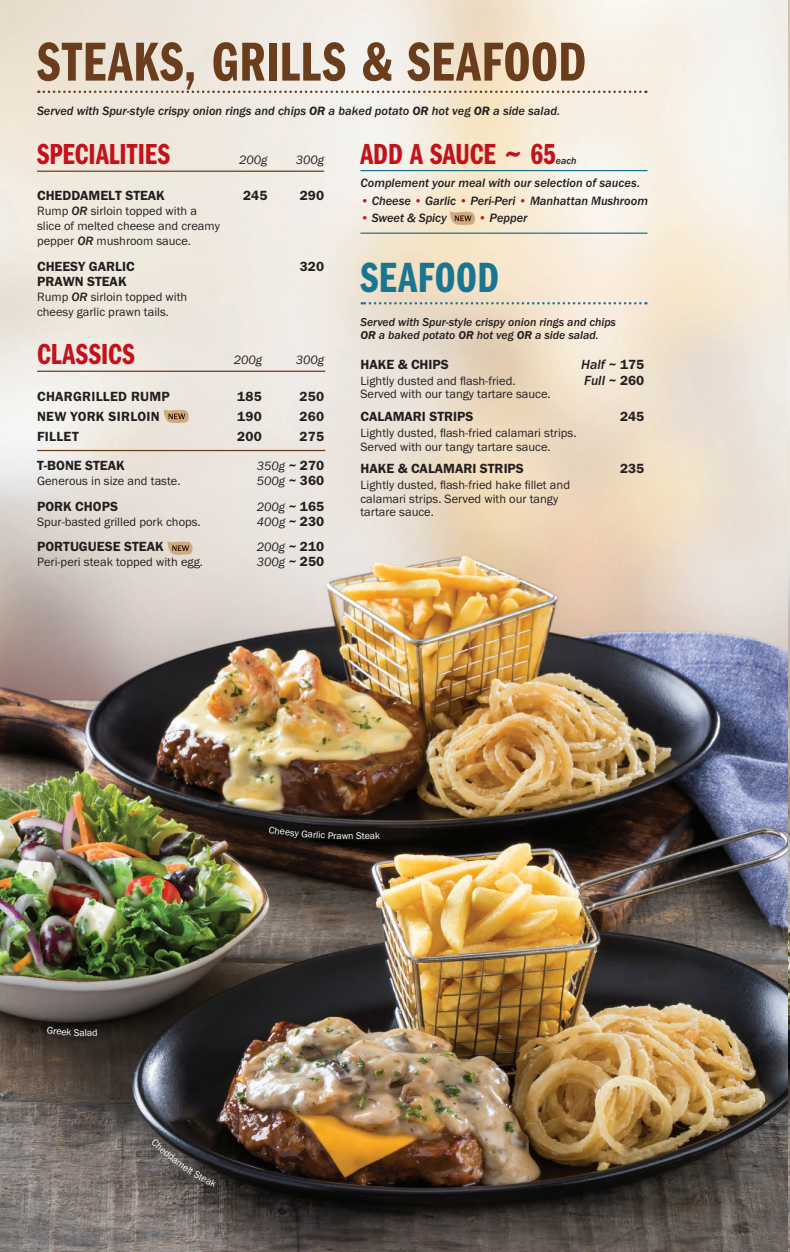
<style>
.page{position:relative;width:790px;height:1252px;background:#fff}
.page>*{position:absolute;margin:0;border:0;box-sizing:border-box;transform-origin:0 0}
.t1{font:56.75px "Franklin Gothic URW Com Dem";letter-spacing:.01em;color:#6a3e1d}
.t2{font:43.75px "Franklin Gothic URW Com Dem";letter-spacing:.01em;color:#1a7690}
.t3{font:30.12px "Franklin Gothic URW Com Dem";color:#c4121a}
.t4{font:30px "Franklin Gothic URW Com Dem";color:#c4121a}
.t5{font:13.75px "Franklin Gothic URW Dem";color:#231f20}
.t6{font:13.75px "Franklin Gothic URW Dem";letter-spacing:.02em;color:#231f20}
.t7{font:13.75px "Franklin Gothic URW Med Ita";color:#231f20}
.t8{font:12.5px/15px "Franklin Gothic URW Boo";color:#231f20}
.t9{font:12.5px "Franklin Gothic URW Med Ita";color:#231f20}
.t10{font:12.5px "Franklin Gothic URW Boo Ita";color:#231f20}
.t11{font:11.88px/13.8px "Franklin Gothic URW Med Ita";color:#231f20}
.t12{font:10px "Franklin Gothic URW Boo";color:#fff}
.t13{font:10px "Franklin Gothic URW Med Ita";color:#231f20}
.s1{font-family:"Franklin Gothic URW Dem Ita"}
.s2{font-family:"Franklin Gothic URW Med Ita"}
.s3{color:#c4121a}
.s4{font-family:"Franklin Gothic URW Med Ita";font-size:13.75px}
.s5{font-family:"Franklin Gothic URW Dem";font-size:13.75px}
.s6{font-family:"Franklin Gothic URW Dem"}
</style>
<div class="page">
<img style="left:0;top:0;width:790px;height:1251px">
<svg style="left:38px;top:90px;width:608px;height:3px;background:#c8b5a2"></svg>
<hr style="left:360px;top:232px;width:287px;height:2px;background:#1a7690">
<hr style="left:360px;top:170px;width:287px;height:1px;background:#1a7690">
<svg style="left:450px;top:211px;width:25px;height:15px"></svg>
<svg style="left:164px;top:409px;width:25px;height:15px"></svg>
<hr style="left:37px;top:370px;width:288px;height:2px;background:#6a3e1d">
<svg style="left:167px;top:540px;width:26px;height:15px"></svg>
<hr style="left:37px;top:450px;width:288px;height:1px;background:#6a3e1d">
<hr style="left:37px;top:170px;width:287px;height:2px;background:#6a3e1d">
<svg style="left:362px;top:302px;width:284px;height:2px"></svg>
<svg style="left:269px;top:826px;width:72px;height:13px"></svg>
<svg style="left:376px;top:831px;width:4px;height:7px"></svg>
<svg style="left:151px;top:1138px;width:66px;height:49px;background:#474343"></svg>
<svg style="left:47px;top:1025px;width:32px;height:10px"></svg>
<svg style="left:85px;top:1028px;width:12px;height:7px"></svg>
<h1 class="t1" style="left:37px;top:22px;width:551px">STEAKS, GRILLS &amp; SEAFOOD</h1>
<p class="t9" style="left:37px;top:103px;width:524px">Served with Spur-style crispy onion rings and chips <span class="s1">OR</span> a baked potato <span class="s1">OR</span> hot veg <span class="s1">OR</span> a side salad.</p>
<h3 class="t3" style="left:360px;top:133px;width:197px">ADD A SAUCE ~ 65</h3>
<h3 class="t4" style="left:37px;top:133px;width:134px">SPECIALITIES</h3>
<p class="t10" style="left:239px;top:152px;width:30px">200g</p>
<p class="t10" style="left:296px;top:152px;width:30px">300g</p>
<p class="t5" style="left:37px;top:187px;width:129px">CHEDDAMELT STEAK</p>
<p class="t5" style="left:243px;top:187px;width:26px">245</p>
<p class="t5" style="left:300px;top:187px;width:26px">290</p>
<p class="t8" style="left:37px;top:203px;width:184px">Rump <span class="s2">OR</span> sirloin topped with a slice of melted cheese and creamy pepper <span class="s2">OR</span> mushroom sauce.</p>
<p class="t5" style="left:37px;top:258px;width:99px">CHEESY GARLIC</p>
<p class="t5" style="left:300px;top:258px;width:26px">320</p>
<p class="t5" style="left:37px;top:273px;width:91px">PRAWN STEAK</p>
<p class="t8" style="left:37px;top:289px;width:152px">Rump <span class="s2">OR</span> sirloin topped with cheesy garlic prawn tails.</p>
<p class="t13" style="left:556px;top:155px;width:22px">each</p>
<p class="t9" style="left:360px;top:175px;width:281px">Complement your meal with our selection of sauces.</p>
<p class="t9" style="left:360px;top:194px;width:289px"><span class="s3">•</span> Cheese <span class="s3">•</span> Garlic <span class="s3">•</span> Peri-Peri <span class="s3">•</span> Manhattan Mushroom</p>
<p class="t9" style="left:360px;top:211px;width:88px"><span class="s3">•</span> Sweet &amp; Spicy</p>
<p class="t9" style="left:478px;top:211px;width:51px"><span class="s3">•</span> Pepper</p>
<h2 class="t2" style="left:360px;top:247px;width:140px">SEAFOOD</h2>
<p class="t11" style="left:360px;top:315px;width:257px">Served with Spur-style crispy onion rings and chips<br><span class="s1">OR</span> a baked potato <span class="s1">OR</span> hot veg <span class="s1">OR</span> a side salad.</p>
<h3 class="t4" style="left:37px;top:333px;width:99px">CLASSICS</h3>
<p class="t10" style="left:234px;top:352px;width:30px">200g</p>
<p class="t10" style="left:296px;top:352px;width:30px">300g</p>
<p class="t6" style="left:37px;top:388px;width:134px">CHARGRILLED RUMP</p>
<p class="t5" style="left:237px;top:388px;width:26px">185</p>
<p class="t5" style="left:299px;top:388px;width:26px">250</p>
<p class="t6" style="left:37px;top:408px;width:124px">NEW YORK SIRLOIN</p>
<p class="t5" style="left:237px;top:408px;width:26px">190</p>
<p class="t5" style="left:299px;top:408px;width:26px">260</p>
<p class="t5" style="left:37px;top:428px;width:43px">FILLET</p>
<p class="t5" style="left:237px;top:428px;width:26px">200</p>
<p class="t5" style="left:299px;top:428px;width:26px">275</p>
<p class="t5" style="left:37px;top:457px;width:89px">T-BONE STEAK</p>
<p class="t10" style="left:257px;top:458px;width:69px">350g <span class="s4">~</span> <span class="s5">270</span></p>
<p class="t8" style="left:37px;top:473px;width:145px">Generous in size and taste.</p>
<p class="t10" style="left:257px;top:473px;width:69px">500g <span class="s4">~</span> <span class="s5">360</span></p>
<p class="t5" style="left:37px;top:497px;width:83px">PORK CHOPS</p>
<p class="t10" style="left:257px;top:498px;width:69px">200g <span class="s4">~</span> <span class="s5">165</span></p>
<p class="t8" style="left:37px;top:513px;width:165px">Spur-basted grilled pork chops.</p>
<p class="t10" style="left:257px;top:513px;width:69px">400g <span class="s4">~</span> <span class="s5">230</span></p>
<p class="t5" style="left:37px;top:538px;width:128px">PORTUGUESE STEAK</p>
<p class="t10" style="left:257px;top:539px;width:69px">200g <span class="s4">~</span> <span class="s5">210</span></p>
<p class="t8" style="left:37px;top:554px;width:167px">Peri-peri steak topped with egg.</p>
<p class="t10" style="left:257px;top:554px;width:69px">300g <span class="s4">~</span> <span class="s5">250</span></p>
<p class="t5" style="left:360px;top:356px;width:90px">HAKE &amp; CHIPS</p>
<p class="t7" style="left:581px;top:356px;width:65px">Half ~ <span class="s6">175</span></p>
<p class="t8" style="left:360px;top:373px;width:157px">Lightly dusted and flash-fried.</p>
<p class="t7" style="left:584px;top:372px;width:62px">Full ~ <span class="s6">260</span></p>
<p class="t8" style="left:360px;top:386px;width:192px">Served with our tangy tartare sauce.</p>
<p class="t5" style="left:360px;top:408px;width:114px">CALAMARI STRIPS</p>
<p class="t5" style="left:620px;top:408px;width:26px">245</p>
<p class="t8" style="left:360px;top:425px;width:217px;line-height:13.8px">Lightly dusted, flash-fried calamari strips.<br>Served with our tangy tartare sauce.</p>
<p class="t5" style="left:360px;top:460px;width:165px">HAKE &amp; CALAMARI STRIPS</p>
<p class="t5" style="left:620px;top:460px;width:26px">235</p>
<p class="t8" style="left:360px;top:477px;width:211px;line-height:13.8px">Lightly dusted, flash-fried hake fillet and calamari strips. Served with our tangy tartare sauce.</p>
<p class="t12" style="left:80px;top:1026px;width:7px">a</p>
<p class="t12" style="left:342px;top:829px;width:14px">wn</p>
<p class="t12" style="left:356px;top:829px;width:21px;rotate:-1deg">Stea</p>
</div>
